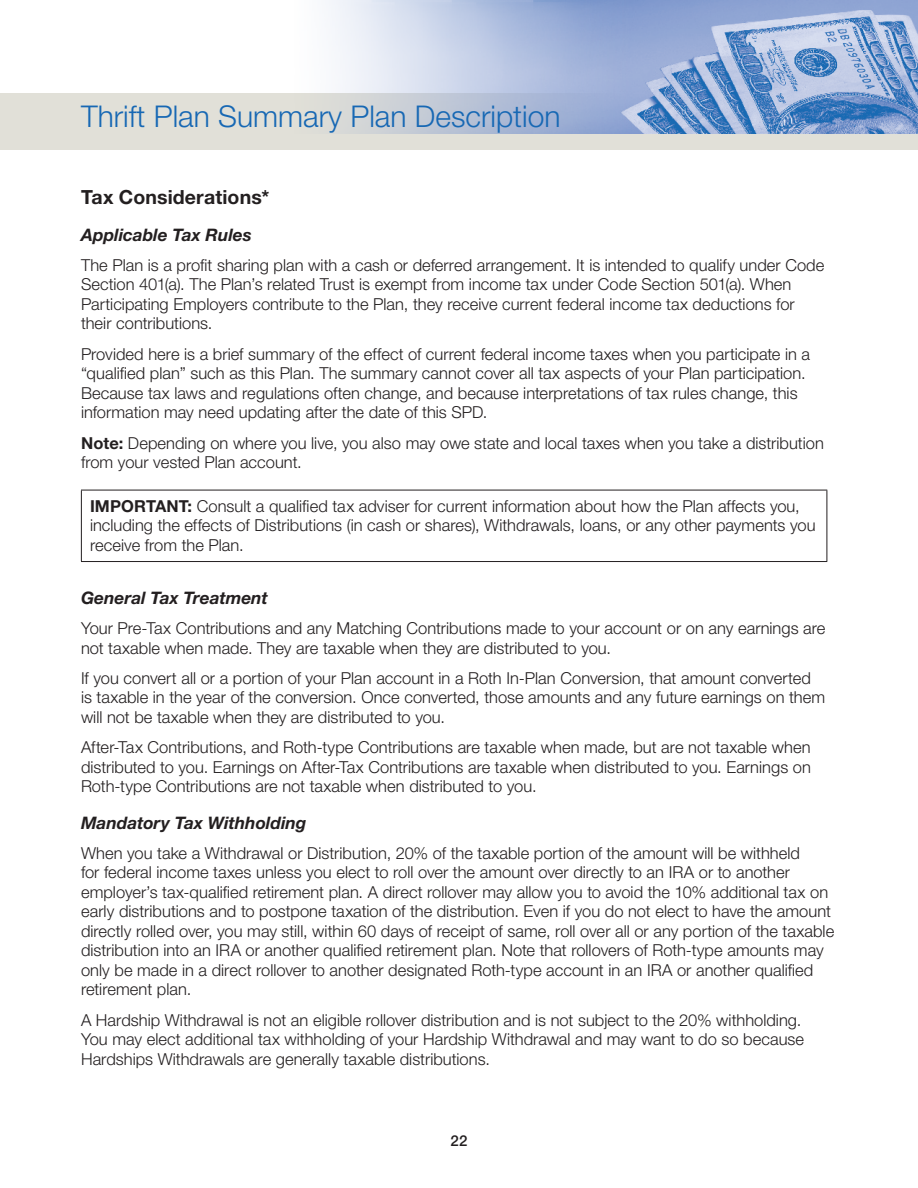
<style>
.page{position:relative;width:918px;height:1188px;background:#fff}
.page>*{position:absolute;margin:0;border:0;box-sizing:border-box;transform-origin:0 0}
.t1{font:300 30px "Helvetica Neue";color:#1768b4}
.HD_1{font:700 19.5px "Helvetica Neue";letter-spacing:.005em;color:#231f20}
.HD_2-Thrift_SPD{font:italic 700 17.25px "Helvetica Neue";color:#231f20}
.Body{font:300 16.5px/19.5px "Helvetica Neue";color:#231f20}
.t2{font:500 15px "Helvetica Neue";color:#231f20}
.s1{font-weight:700}
</style>
<div class="page">
<div style="left:0;top:93px;width:918px;height:57px;background:#e1e0d8"></div>
<img style="left:328px;top:0;width:590px;height:133px">
<hr style="left:81px;top:490px;width:746px;height:1px;background:#231f20">
<hr style="left:81px;top:490px;width:1px;height:71px;background:#231f20">
<hr style="left:827px;top:490px;width:1px;height:71px;background:#231f20">
<hr style="left:81px;top:561px;width:746px;height:1px;background:#231f20">
<h1 class="t1" style="left:81px;top:98px;width:481px">Thrift Plan Summary Plan Description</h1>
<p class="HD_1" style="left:81px;top:185px;width:190px">Tax Considerations*</p>
<p class="HD_2-Thrift_SPD" style="left:81px;top:224px;width:172px">Applicable Tax Rules</p>
<p class="Body" style="left:81px;top:255px;width:745px">The Plan is a profit sharing plan with a cash or deferred arrangement. It is intended to qualify under Code Section 401(a). The Plan’s related Trust is exempt from income tax under Code Section 501(a). When Participating Employers contribute to the Plan, they receive current federal income tax deductions for their contributions.</p>
<p class="Body" style="left:81px;top:344px;width:731px">Provided here is a brief summary of the effect of current federal income taxes when you participate in a “qualified plan” such as this Plan. The summary cannot cover all tax aspects of your Plan participation.<br>Because tax laws and regulations often change, and because interpretations of tax rules change, this information may need updating after the date of this SPD.</p>
<p class="Body" style="left:81px;top:433px;width:744px"><span class="s1">Note:</span> Depending on where you live, you also may owe state and local taxes when you take a distribution from your vested Plan account.</p>
<p class="Body" style="left:90px;top:496px;width:727px"><span class="s1">IMPORTANT:</span> Consult a qualified tax adviser for current information about how the Plan affects you, including the effects of Distributions (in cash or shares), Withdrawals, loans, or any other payments you receive from the Plan.</p>
<p class="HD_2-Thrift_SPD" style="left:81px;top:587px;width:189px">General Tax Treatment</p>
<p class="Body" style="left:81px;top:618px;width:746px">Your Pre-Tax Contributions and any Matching Contributions made to your account or on any earnings are not taxable when made. They are taxable when they are distributed to you.</p>
<p class="Body" style="left:81px;top:668px;width:746px">If you convert all or a portion of your Plan account in a Roth In-Plan Conversion, that amount converted is taxable in the year of the conversion. Once converted, those amounts and any future earnings on them will not be taxable when they are distributed to you.</p>
<p class="Body" style="left:81px;top:737px;width:731px;text-align:justify">After-Tax Contributions, and Roth-type Contributions are taxable when made, but are not taxable when distributed to you. Earnings on After-Tax Contributions are taxable when distributed to you. Earnings on Roth-type Contributions are not taxable when distributed to you.</p>
<p class="HD_2-Thrift_SPD" style="left:81px;top:812px;width:227px">Mandatory Tax Withholding</p>
<p class="Body" style="left:81px;top:843px;width:755px">When you take a Withdrawal or Distribution, 20% of the taxable portion of the amount will be withheld<br>for federal income taxes unless you elect to roll over the amount over directly to an IRA or to another employer’s tax-qualified retirement plan. A direct rollover may allow you to avoid the 10% additional tax on early distributions and to postpone taxation of the distribution. Even if you do not elect to have the amount directly rolled over, you may still, within 60 days of receipt of same, roll over all or any portion of the taxable distribution into an IRA or another qualified retirement plan. Note that rollovers of Roth-type amounts may only be made in a direct rollover to another designated Roth-type account in an IRA or another qualified retirement plan.</p>
<p class="Body" style="left:81px;top:1010px;width:725px">A Hardship Withdrawal is not an eligible rollover distribution and is not subject to the 20% withholding.<br>You may elect additional tax withholding of your Hardship Withdrawal and may want to do so because<br>Hardships Withdrawals are generally taxable distributions.</p>
<p class="t2" style="left:451px;top:1131px;width:18px">22</p>
</div>
